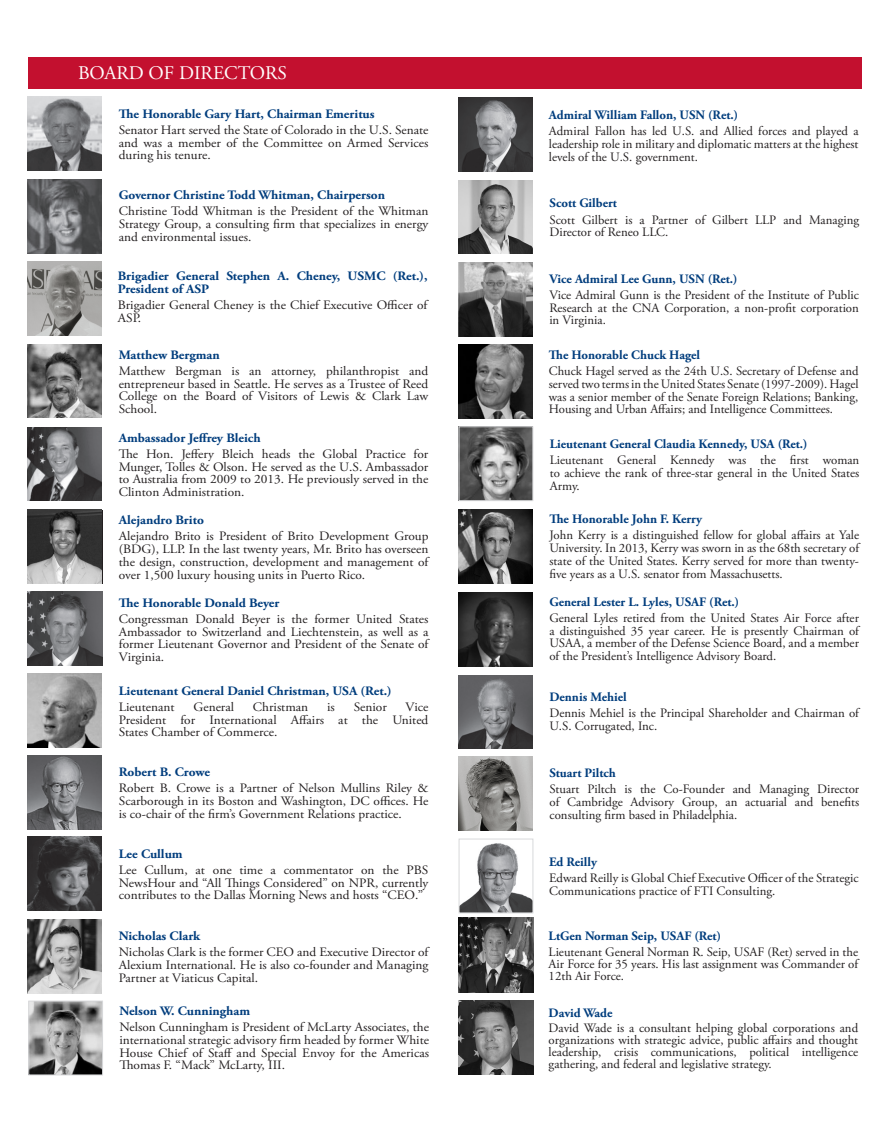
<style>
.page{position:relative;width:891px;height:1134px;background:#fff}
.page>*{position:absolute;margin:0;border:0;box-sizing:border-box;transform-origin:0 0}
.t1{font:19.2px "Adobe Garamond Pro";color:#fff}
.t2{font:12.9px/12.9px "Adobe Garamond Pro";color:#231f20;scale:1.04 1}
.t3{font:12.9px/16px "Adobe Garamond Pro";color:#231f20}
.t4{font:700 12.9px/12.8px "Adobe Garamond Pro";color:#013d7d;scale:1.04 1}
.t5{font:700 12.9px/16px "Adobe Garamond Pro";color:#013d7d}
.s1{font-weight:700;color:#013d7d}
.s2{font-weight:400;color:#231f20}
</style>
<div class="page">
<div style="left:28px;top:57px;width:833px;height:32px;background:#c3102f"></div>
<img style="left:28px;top:97px;width:74px;height:74px">
<img style="left:459px;top:757px;width:73px;height:74px">
<img style="left:28px;top:756px;width:74px;height:73px">
<img style="left:28px;top:262px;width:74px;height:73px">
<img style="left:28px;top:673px;width:74px;height:74px">
<img style="left:30px;top:1003px;width:71px;height:70px">
<div style="left:28px;top:1001px;width:75px;height:74px;border:1px solid #d8d9db"></div>
<img style="left:28px;top:836px;width:74px;height:74px">
<img style="left:459px;top:98px;width:73px;height:74px">
<img style="left:28px;top:592px;width:74px;height:74px">
<img style="left:459px;top:262px;width:73px;height:74px">
<img style="left:459px;top:592px;width:73px;height:74px">
<img style="left:461px;top:428px;width:70px;height:71px">
<div style="left:459px;top:426px;width:74px;height:75px;border:1px solid #d8d9db"></div>
<img style="left:459px;top:675px;width:73px;height:74px">
<img style="left:461px;top:843px;width:70px;height:68px">
<div style="left:459px;top:839px;width:74px;height:74px;border:1px solid #d8d9db"></div>
<img style="left:28px;top:180px;width:74px;height:73px">
<img style="left:28px;top:427px;width:74px;height:74px">
<img style="left:28px;top:510px;width:74px;height:74px">
<img style="left:459px;top:344px;width:73px;height:74px">
<img style="left:459px;top:918px;width:74px;height:75px">
<img style="left:459px;top:181px;width:74px;height:73px">
<img style="left:28px;top:920px;width:74px;height:74px">
<img style="left:459px;top:510px;width:74px;height:74px">
<img style="left:28px;top:344px;width:73px;height:74px">
<img style="left:459px;top:1000px;width:74px;height:75px">
<p class="t1" style="left:78px;top:61px;width:210px">BOARD OF DIRECTORS</p>
<p class="t2" style="left:119px;top:106px;width:299px;line-height:16px"><span class="s1">The Honorable Gary Hart, Chairman Emeritus<br></span>Senator Hart served the State of Colorado in the U.S. Senate</p>
<p class="t2" style="left:119px;top:136px;width:299px">and was a member of the Committee on Armed Services during his tenure.</p>
<p class="t2" style="left:119px;top:188px;width:299px;line-height:16px"><span class="s1">Governor Christine Todd Whitman, Chairperson<br></span>Christine Todd Whitman is the President of the Whitman</p>
<p class="t2" style="left:119px;top:218px;width:299px">Strategy Group, a consulting firm that specializes in energy and environmental issues.</p>
<p class="t4" style="left:118px;top:270px;width:299px">Brigadier General Stephen A. Cheney, USMC (Ret.),<br>President of ASP</p>
<p class="t2" style="left:118px;top:299px;width:299px">Brigadier General Cheney is the Chief Executive Officer of<br>ASP.</p>
<p class="t2" style="left:119px;top:347px;width:299px;line-height:16px"><span class="s1">Matthew Bergman<br></span>Matthew Bergman is an attorney, philanthropist and</p>
<p class="t2" style="left:119px;top:378px;width:299px;text-align:justify">entrepreneur based in Seattle. He serves as a Trustee of Reed College on the Board of Visitors of Lewis &amp; Clark Law School.</p>
<p class="t2" style="left:119px;top:430px;width:299px;line-height:16px"><span class="s1">Ambassador Jeffrey Bleich<br></span>The Hon. Jeffery Bleich heads the Global Practice for</p>
<p class="t2" style="left:119px;top:461px;width:299px;text-align:justify">Munger, Tolles &amp; Olson. He served as the U.S. Ambassador to Australia from 2009 to 2013. He previously served in the Clinton Administration.</p>
<p class="t2" style="left:119px;top:512px;width:299px;line-height:16px"><span class="s1">Alejandro Brito<br></span>Alejandro Brito is President of Brito Development Group</p>
<p class="t2" style="left:119px;top:543px;width:299px;text-align:justify">(BDG), LLP. In the last twenty years, Mr. Brito has overseen the design, construction, development and management of over 1,500 luxury housing units in Puerto Rico.</p>
<p class="t2" style="left:119px;top:595px;width:299px;line-height:16px"><span class="s1">The Honorable Donald Beyer<br></span>Congressman Donald Beyer is the former United States</p>
<p class="t2" style="left:119px;top:625px;width:299px;text-align:justify">Ambassador to Switzerland and Liechtenstein, as well as a former Lieutenant Governor and President of the Senate of Virginia.</p>
<p class="t4" style="left:119px;top:683px;width:264px;line-height:16px">Lieutenant General Daniel Christman, USA (Ret.)<br><span class="s2">Lieutenant</span></p>
<p class="t2" style="left:194px;top:701px;width:41px">General</p>
<p class="t2" style="left:253px;top:701px;width:55px">Christman</p>
<p class="t2" style="left:327px;top:701px;width:9px">is</p>
<p class="t2" style="left:354px;top:701px;width:33px">Senior</p>
<p class="t2" style="left:119px;top:701px;width:299px;text-align:justify;text-indent:287px">Vice President for International Affairs at the United States Chamber of Commerce.</p>
<p class="t2" style="left:119px;top:765px;width:299px;line-height:16px"><span class="s1">Robert B. Crowe<br></span>Robert B. Crowe is a Partner of Nelson Mullins Riley &amp;</p>
<p class="t2" style="left:119px;top:795px;width:299px">Scarborough in its Boston and Washington, DC offices. He is co-chair of the firm’s Government Relations practice.</p>
<p class="t2" style="left:119px;top:846px;width:299px;line-height:16px"><span class="s1">Lee Cullum<br></span>Lee Cullum, at one time a commentator on the PBS</p>
<p class="t2" style="left:119px;top:877px;width:299px">NewsHour and “All Things Considered” on NPR, currently contributes to the Dallas Morning News and hosts “CEO.”</p>
<p class="t2" style="left:119px;top:929px;width:299px;line-height:16px"><span class="s1">Nicholas Clark<br></span>Nicholas Clark is the former CEO and Executive Director of</p>
<p class="t2" style="left:119px;top:959px;width:299px">Alexium International. He is also co-founder and Managing<br>Partner at Viaticus Capital.</p>
<p class="t2" style="left:119px;top:1003px;width:299px;line-height:16px"><span class="s1">Nelson W. Cunningham<br></span>Nelson Cunningham is President of McLarty Associates, the</p>
<p class="t2" style="left:119px;top:1034px;width:299px;text-align:justify">international strategic advisory firm headed by former White House Chief of Staff and Special Envoy for the Americas Thomas F. “Mack” McLarty, III.</p>
<p class="t3" style="left:549px;top:107px;width:311px"><span class="s1">Admiral William Fallon, USN (Ret.)<br></span>Admiral Fallon has led U.S. and Allied forces and played a</p>
<p class="t3" style="left:549px;top:138px;width:311px;line-height:12.9px">leadership role in military and diplomatic matters at the highest levels of the U.S. government.</p>
<p class="t3" style="left:550px;top:196px;width:311px"><span class="s1">Scott Gilbert<br></span>Scott Gilbert is a Partner of Gilbert LLP and Managing</p>
<p class="t3" style="left:550px;top:225px;width:120px">Director of Reneo LLC.</p>
<p class="t3" style="left:549px;top:271px;width:311px"><span class="s1">Vice Admiral Lee Gunn, USN (Ret.)<br></span>Vice Admiral Gunn is the President of the Institute of Public</p>
<p class="t3" style="left:549px;top:301px;width:311px;line-height:12.9px">Research at the CNA Corporation, a non-profit corporation in Virginia.</p>
<p class="t3" style="left:549px;top:347px;width:311px"><span class="s1">The Honorable Chuck Hagel<br></span>Chuck Hagel served as the 24th U.S. Secretary of Defense and</p>
<p class="t3" style="left:549px;top:378px;width:311px;line-height:12.9px;text-align:justify">served two terms in the United States Senate (1997-2009). Hagel was a senior member of the Senate Foreign Relations; Banking, Housing and Urban Affairs; and Intelligence Committees.</p>
<p class="t5" style="left:550px;top:436px;width:311px">Lieutenant General Claudia Kennedy, USA (Ret.)<br><span class="s2">Lieutenant General Kennedy was the first woman</span></p>
<p class="t3" style="left:550px;top:467px;width:311px;line-height:12.8px">to achieve the rank of three-star general in the United States<br>Army.</p>
<p class="t3" style="left:550px;top:512px;width:311px"><span class="s1">The Honorable John F. Kerry<br></span>John Kerry is a distinguished fellow for global affairs at Yale</p>
<p class="t3" style="left:550px;top:542px;width:311px;line-height:12.9px;text-align:justify">University. In 2013, Kerry was sworn in as the 68th secretary of state of the United States. Kerry served for more than twenty&shy;five years as a U.S. senator from Massachusetts.</p>
<p class="t3" style="left:549px;top:594px;width:311px"><span class="s1">General Lester L. Lyles, USAF (Ret.)<br></span>General Lyles retired from the United States Air Force after</p>
<p class="t3" style="left:549px;top:625px;width:311px;line-height:12.9px;text-align:justify">a distinguished 35 year career. He is presently Chairman of USAA, a member of the Defense Science Board, and a member of the President’s Intelligence Advisory Board.</p>
<p class="t3" style="left:549px;top:689px;width:311px"><span class="s1">Dennis Mehiel<br></span>Dennis Mehiel is the Principal Shareholder and Chairman of</p>
<p class="t3" style="left:549px;top:718px;width:109px">U.S. Corrugated, Inc.</p>
<p class="t3" style="left:550px;top:766px;width:311px"><span class="s1">Stuart Piltch<br></span>Stuart Piltch is the Co-Founder and Managing Director</p>
<p class="t3" style="left:550px;top:796px;width:311px;line-height:12.9px">of Cambridge Advisory Group, an actuarial and benefits consulting firm based in Philadelphia.</p>
<p class="t3" style="left:549px;top:855px;width:311px"><span class="s1">Ed Reilly<br></span>Edward Reilly is Global Chief Executive Officer of the Strategic</p>
<p class="t3" style="left:549px;top:884px;width:228px">Communications practice of FTI Consulting.</p>
<p class="t3" style="left:549px;top:929px;width:311px;line-height:15.1px"><span class="s1">LtGen Norman Seip, USAF (Ret)<br></span>Lieutenant General Norman R. Seip, USAF (Ret) served in the</p>
<p class="t3" style="left:549px;top:958px;width:311px;line-height:12px">Air Force for 35 years. His last assignment was Commander of<br>12th Air Force.</p>
<p class="t3" style="left:549px;top:1006px;width:311px;line-height:15.1px"><span class="s1">David Wade<br></span>David Wade is a consultant helping global corporations and</p>
<p class="t3" style="left:549px;top:1034px;width:311px;line-height:12px;text-align:justify">organizations with strategic advice, public affairs and thought leadership, crisis communications, political intelligence gathering, and federal and legislative strategy.</p>
</div>
